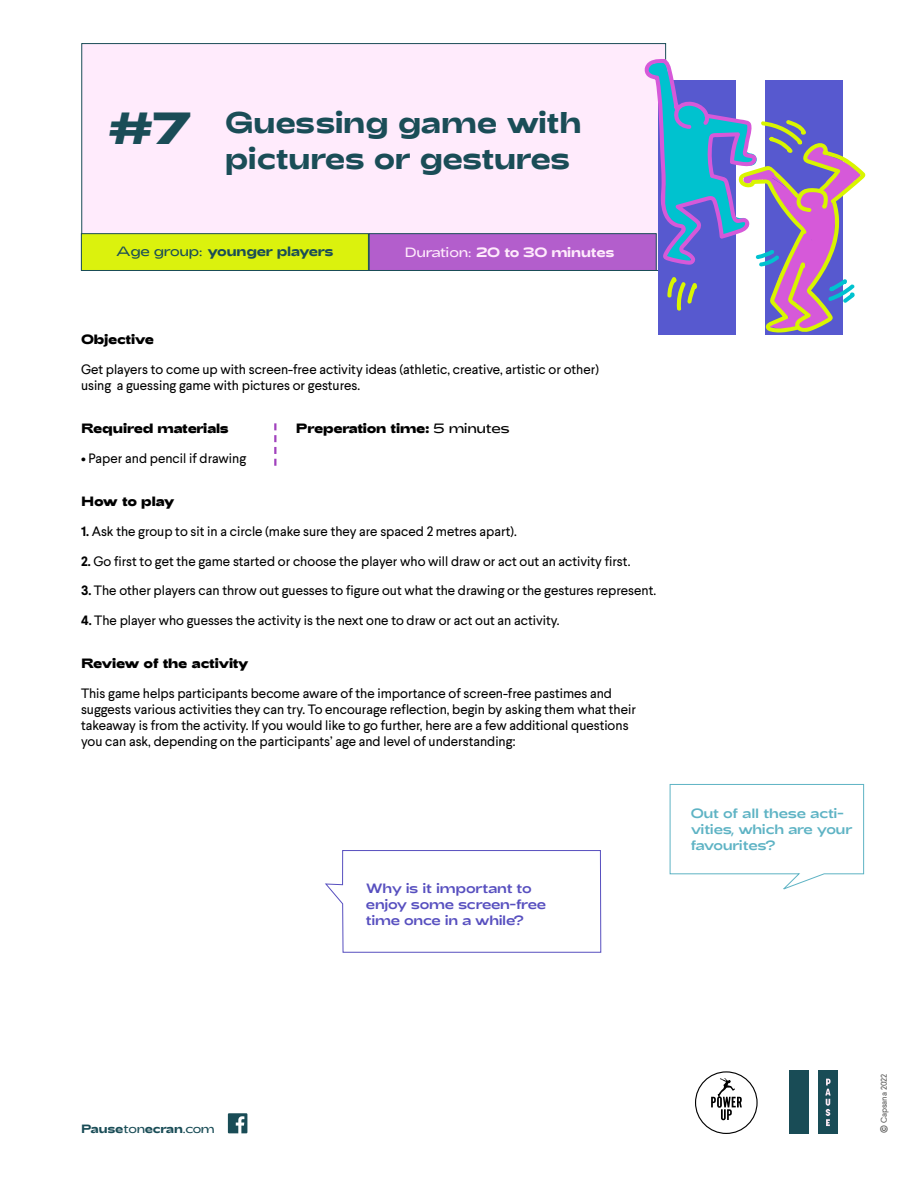
<style>
.page{position:relative;width:918px;height:1188px;background:#fff}
.page>*{position:absolute;margin:0;border:0;box-sizing:border-box;transform-origin:0 0}
.t1{font:900 45px "Adieu";color:#1a4d57}
.t2{font:700 30px/36px "Adieu";letter-spacing:-.015em;color:#1a4d57}
.t3{font:13.5px/16.2px "Larsseit";color:#000}
.t4{font:900 13.5px "Adieu";letter-spacing:-.02em;color:#000}
.t5{font:13.5px/16.2px "Adieu";letter-spacing:-.02em;color:#574fbf}
.t6{font:13.5px/16.2px "Adieu";letter-spacing:-.015em;color:#5eb3c4}
.t7{font:700 13.5px "Adieu";letter-spacing:-.02em;color:#1a4d57}
.t8{font:700 13.5px "Adieu";letter-spacing:-.02em;color:#ffebfc}
.t9{font:700 12px "Adieu";letter-spacing:-.015em;color:#194c56}
.t10{font:8.25px "Larsseit";color:#575756}
.s1{font-weight:300}
.s2{font-weight:700}
.s3{font-size:13.5px}
</style>
<div class="page">
<div style="left:790px;top:1070px;width:19px;height:64px;background:#194c56"></div>
<div style="left:818px;top:1070px;width:20px;height:64px;background:#194c56"></div>
<svg style="left:825px;top:1079px;width:6px;height:47px"></svg>
<svg style="left:695px;top:1071px;width:63px;height:63px"></svg>
<svg style="left:228px;top:1113px;width:19px;height:20px"></svg>
<div style="left:82px;top:43px;width:584px;height:228px;background:#ffebfc;border:1px solid #1a4d57"></div>
<div style="left:81px;top:233px;width:288px;height:38px;background:#dbf20d;border:1px solid #1a4d57"></div>
<div style="left:369px;top:233px;width:287px;height:38px;background:#b35ecc;border:1px solid #1a4d57"></div>
<svg style="left:644px;top:58px;width:222px;height:275px"></svg>
<svg style="left:669px;top:784px;width:195px;height:106px"></svg>
<svg style="left:325px;top:850px;width:277px;height:103px"></svg>
<svg style="left:274px;top:423px;width:2px;height:43px"></svg>
<h1 class="t1" style="left:108px;top:102px;width:84px">#7</h1>
<h2 class="t2" style="left:225px;top:105px;width:358px">Guessing game with pictures or gestures</h2>
<p class="t7" style="left:116px;top:244px;width:219px"><span class="s1">Age group:</span> younger players</p>
<p class="t8" style="left:405px;top:244px;width:211px"><span class="s1">Duration:</span> 20 to 30 minutes</p>
<p class="t4" style="left:81px;top:332px;width:74px">Objective</p>
<p class="t3" style="left:81px;top:361px;width:520px">Get players to come up with screen-free activity ideas (athletic, creative, artistic or other) using a guessing game with pictures or gestures.</p>
<p class="t4" style="left:81px;top:421px;width:149px">Required materials</p>
<p class="t3" style="left:81px;top:450px;width:167px">• Paper and pencil if drawing</p>
<p class="t4" style="left:81px;top:494px;width:95px">How to play</p>
<p class="t3" style="left:81px;top:523px;width:437px"><span class="s2">1.</span> Ask the group to sit in a circle (make sure they are spaced 2 metres apart).</p>
<p class="t3" style="left:81px;top:553px;width:551px"><span class="s2">2.</span> Go first to get the game started or choose the player who will draw or act out an activity first.</p>
<p class="t3" style="left:81px;top:582px;width:577px"><span class="s2">3.</span> The other players can throw out guesses to figure out what the drawing or the gestures represent.</p>
<p class="t3" style="left:81px;top:612px;width:480px"><span class="s2">4.</span> The player who guesses the activity is the next one to draw or act out an activity.</p>
<p class="t4" style="left:81px;top:656px;width:169px">Review of the activity</p>
<p class="t3" style="left:81px;top:685px;width:556px">This game helps participants become aware of the importance of screen-free pastimes and suggests various activities they can try. To encourage reflection, begin by asking them what their takeaway is from the activity. If you would like to go further, here are a few additional questions you can ask, depending on the participants’ age and level of understanding:</p>
<p class="t4" style="left:296px;top:421px;width:216px">Preperation time: <span class="s1">5 minutes</span></p>
<p class="t5" style="left:366px;top:880px;width:182px">Why is it important to enjoy some screen-free time once in a while?</p>
<p class="t6" style="left:691px;top:805px;width:163px">Out of all these acti&shy;vities, which are your favourites?</p>
<p class="t9" style="left:81px;top:1122px;width:135px">Pause<span class="s1">ton</span>ecran<span class="s1">.com</span></p>
<p class="t10" style="left:879px;top:1133px;width:61px;rotate:-90deg"><span class="s3">©</span> Capsana 2022</p>
</div>
